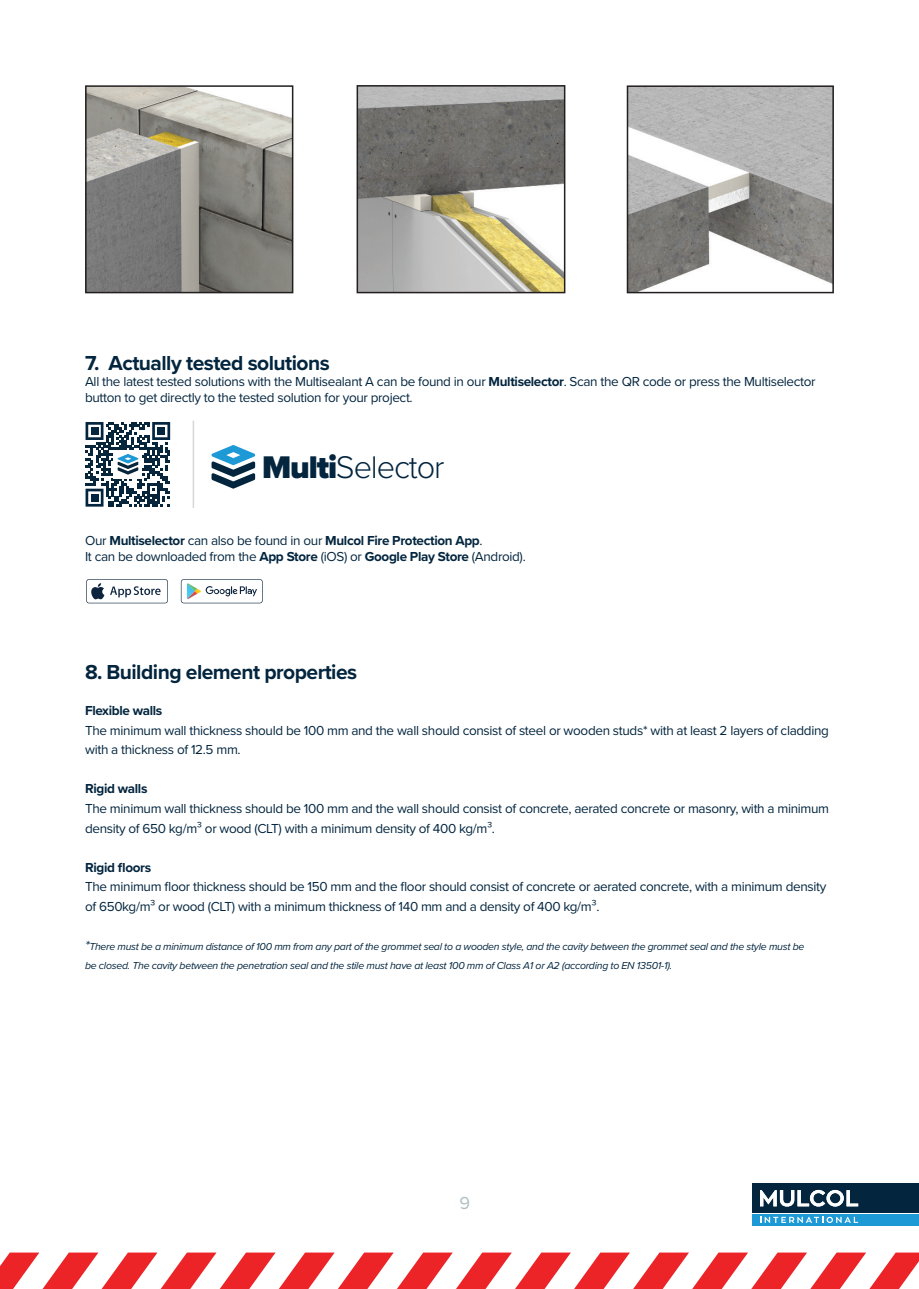
<style>
.page{position:relative;width:919px;height:1289px;background:#fff}
.page>*{position:absolute;margin:0;border:0;box-sizing:border-box;transform-origin:0 0}
.t1{font:300 32.4px "Proxima Nova";letter-spacing:-.035em;color:#03253e}
.Subkoppen{font:700 21px "Proxima Nova";letter-spacing:-.025em;color:#03253e}
.t2{font:18px "Proxima Nova";color:#b1bec4}
.Subkoppen-2{font:13.5px/19.5px "Proxima Nova";letter-spacing:-.025em;color:#03253e}
.t3{font:700 13.5px "Proxima Nova";letter-spacing:-.025em;color:#03253e}
.Subkoppen-3{font:italic 10.5px/19.5px "Proxima Nova";letter-spacing:-.025em;color:#03253e}
.s1{font-weight:700}
.s2{font-weight:900}
.s3{font-weight:400}
.s4{font-size:13.5px}
</style>
<div class="page">
<svg style="left:0;top:1252px;width:918px;height:36px"></svg>
<div style="left:752px;top:1183px;width:166px;height:29px;background:#03253e"></div>
<div style="left:752px;top:1214px;width:166px;height:11px;background:#1d99d6"></div>
<svg style="left:760px;top:1189px;width:98px;height:17px"></svg>
<svg style="left:760px;top:1216px;width:98px;height:6px"></svg>
<img style="left:359px;top:88px;width:203px;height:202px">
<div style="left:356px;top:85px;width:209px;height:208px;border:2px solid #231f20"></div>
<img style="left:88px;top:88px;width:202px;height:202px">
<div style="left:85px;top:85px;width:208px;height:208px;border:2px solid #231f20"></div>
<img style="left:629px;top:88px;width:201px;height:202px">
<div style="left:626px;top:85px;width:207px;height:208px;border:2px solid #231f20"></div>
<svg style="left:85px;top:422px;width:85px;height:84px"></svg>
<svg style="left:211px;top:445px;width:44px;height:43px"></svg>
<hr style="left:193px;top:420px;width:1px;height:88px;background:#d9d7d5">
<svg style="left:181px;top:579px;width:82px;height:24px"></svg>
<svg style="left:86px;top:579px;width:82px;height:24px"></svg>
<p class="Subkoppen" style="left:85px;top:347px;width:246px">7. Actually tested solutions</p>
<p class="Subkoppen-2" style="left:85px;top:371px;width:732px">All the latest tested solutions with the Multisealant A can be found in our <span class="s1">Multiselector</span>. Scan the QR code or press the Multiselector</p>
<p class="Subkoppen-2" style="left:85px;top:387px;width:329px">button to get directly to the tested solution for your project.</p>
<p class="t1" style="left:262px;top:443px;width:184px"><span class="s2">Multi</span>Selector</p>
<p class="t3" style="left:85px;top:530px;width:399px"><span class="s3">Our</span> Multiselector <span class="s3">can also be found in our</span> Mulcol Fire Protection App<span class="s3">.</span></p>
<p class="Subkoppen-2" style="left:85px;top:546px;width:442px">It can be downloaded from the <span class="s1">App Store</span> (iOS) or <span class="s1">Google Play Store</span> (Android).</p>
<p class="Subkoppen" style="left:85px;top:656px;width:273px">8. Building element properties</p>
<p class="Subkoppen-2" style="left:85px;top:700px;width:745px"><span class="s1">Flexible walls<br></span>The minimum wall thickness should be 100 mm and the wall should consist of steel or wooden studs* with at least 2 layers of cladding with a thickness of 12.5 mm.</p>
<p class="Subkoppen-2" style="left:85px;top:778px;width:745px"><span class="s1">Rigid walls<br></span>The minimum wall thickness should be 100 mm and the wall should consist of concrete, aerated concrete or masonry, with a minimum density of 650 kg/m³ or wood (CLT) with a minimum density of 400 kg/m³.</p>
<p class="Subkoppen-2" style="left:85px;top:856px;width:742px"><span class="s1">Rigid floors<br></span>The minimum floor thickness should be 150 mm and the floor should consist of concrete or aerated concrete, with a minimum density of 650kg/m³ or wood (CLT) with a minimum thickness of 140 mm and a density of 400 kg/m³.</p>
<p class="Subkoppen-3" style="left:85px;top:935px;width:720px"><span class="s4">*</span>There must be a minimum distance of 100 mm from any part of the grommet seal to a wooden style, and the cavity between the grommet seal and the style must be be closed. The cavity between the penetration seal and the stile must have at least 100 mm of Class A1 or A2 (according to EN 13501-1).</p>
<h3 class="t2" style="left:459px;top:1189px;width:12px">9</h3>
</div>
